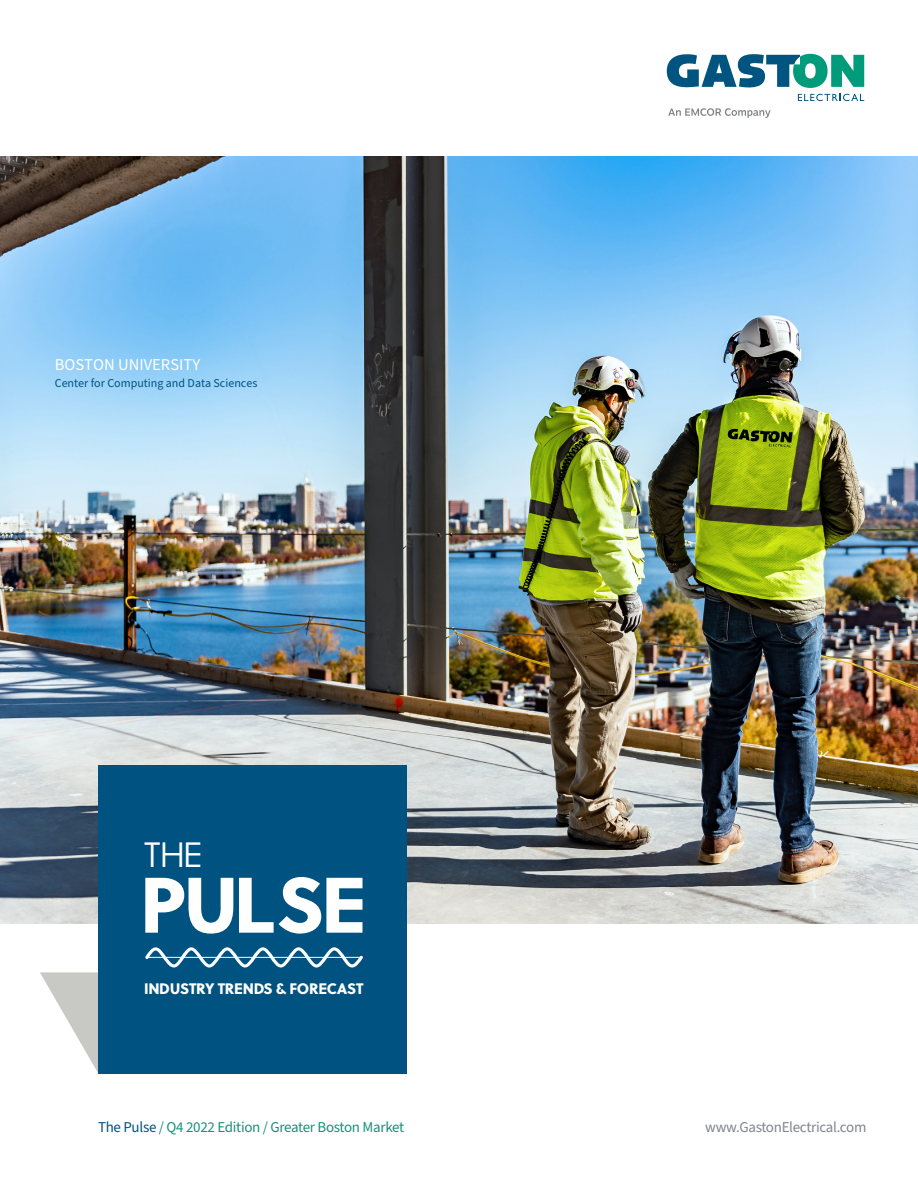
<style>
.page{position:relative;width:918px;height:1188px;background:#fff}
.page>*{position:absolute;margin:0;border:0;box-sizing:border-box;transform-origin:0 0}
._41_C_Rama_Gothic_C{font:78.3px "Soleil Xb";letter-spacing:-.045em;color:#fff}
._41_C_Rama_Gothic_C-2{font:35.1px "Soleil Lt";color:#fff}
._8_10_Source_Sans_Pr{font:16.5px "Source Sans Pro";color:#fff}
._41_C_Rama_Gothic_C-3{font:15.15px "Soleil Xb";letter-spacing:-.02em;color:#fff}
._12_Bebas_Neue{font:15px "Source Sans Pro";letter-spacing:-.02em;color:#189277}
._12_Bebas_Neue-2{font:15px "Source Sans Pro";letter-spacing:-.02em;color:#82858b}
._8_10_Source_Sans_Pr-2{font:12px "Source Sans Pro";color:#005380}
.s1{color:#005380}
</style>
<div class="page">
<img style="left:0;top:157px;width:918px;height:767px">
<svg style="left:667px;top:53px;width:197px;height:48px"></svg>
<svg style="left:668px;top:108px;width:103px;height:10px"></svg>
<div style="left:99px;top:765px;width:308px;height:309px;background:#005380"></div>
<svg style="left:40px;top:947px;width:323px;height:127px"></svg>
<hr style="left:146px;top:957px;width:216px;height:1px;background:#fff">
<p class="_8_10_Source_Sans_Pr" style="left:55px;top:353px;width:147px">BOSTON UNIVERSITY</p>
<p class="_8_10_Source_Sans_Pr-2" style="left:55px;top:375px;width:204px">Center for Computing and Data Sciences</p>
<p class="_41_C_Rama_Gothic_C-2" style="left:144px;top:831px;width:60px">THE</p>
<p class="_41_C_Rama_Gothic_C" style="left:140px;top:843px;width:228px">PULSE</p>
<p class="_41_C_Rama_Gothic_C-3" style="left:144px;top:976px;width:221px">INDUSTRY TRENDS &amp; FORECAST</p>
<p class="_12_Bebas_Neue" style="left:98px;top:1117px;width:308px"><span class="s1">The Pulse</span> / Q4 2022 Edition / Greater Boston Market</p>
<p class="_12_Bebas_Neue-2" style="left:705px;top:1117px;width:163px">www.GastonElectrical.com</p>
</div>
